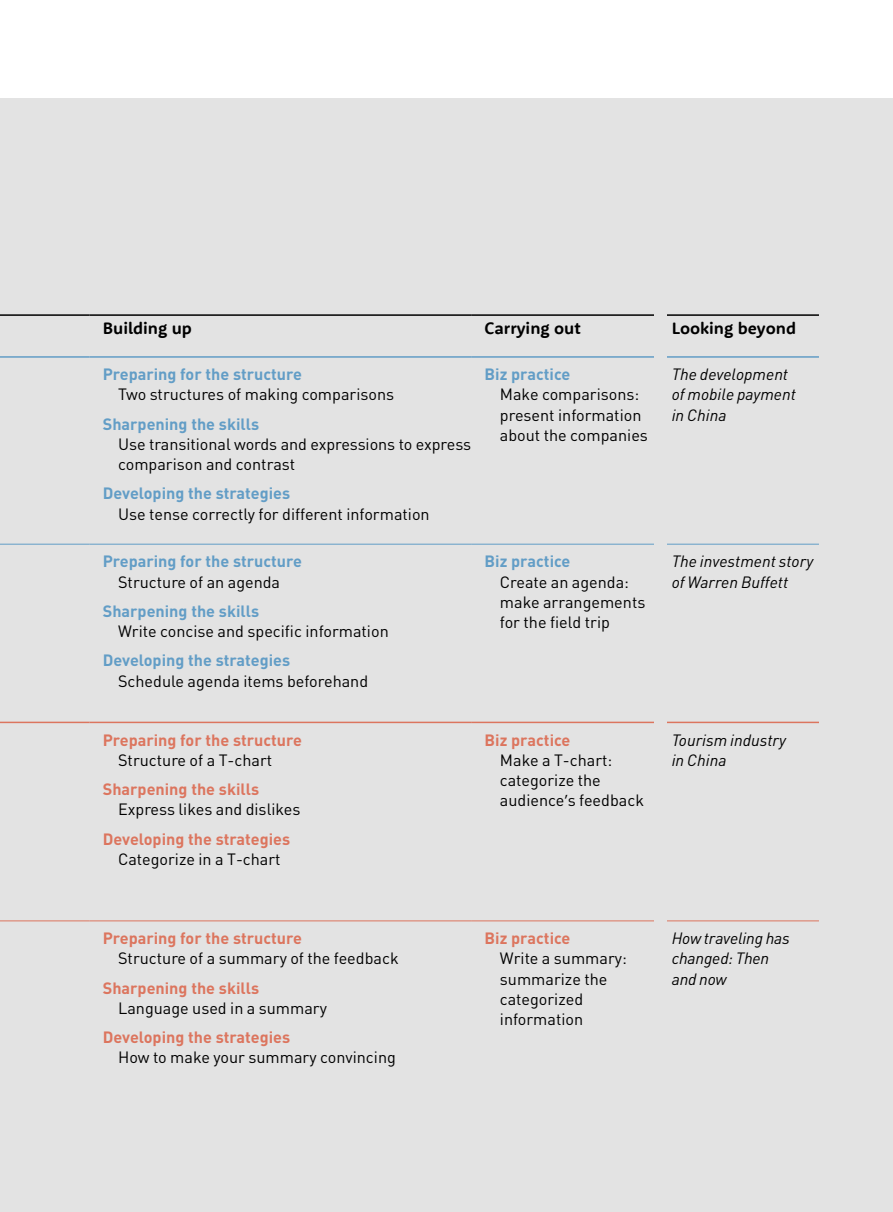
<style>
.page{position:relative;width:893px;height:1212px;background:#fff}
.page>*{position:absolute;margin:0;border:0;box-sizing:border-box;transform-origin:0 0}
.t1{font:700 17.1px "Rooney Sans";color:#000}
.t2{font:16.2px/20.2px "DIN";color:#000}
.t3{font:700 16.2px "DIN";color:#629dc6}
.t4{font:700 16.2px "DIN";color:#dc755e}
.t5{font:italic 16.2px/20.2px "DIN";color:#000}
.s1{font-family:"Myriad"}
</style>
<div class="page">
<div style="left:0;top:90px;width:893px;height:1122px;background:#e3e3e3"></div>
<hr style="left:0;top:544px;width:89px;height:1px;background:#629dc6">
<hr style="left:89px;top:544px;width:382px;height:1px;background:#629dc6">
<hr style="left:471px;top:544px;width:187px;height:1px;background:#629dc6">
<hr style="left:658px;top:544px;width:161px;height:1px;background:#629dc6">
<hr style="left:0;top:920px;width:89px;height:1px;background:#dc755e">
<hr style="left:89px;top:920px;width:382px;height:1px;background:#dc755e">
<hr style="left:471px;top:920px;width:187px;height:1px;background:#dc755e">
<hr style="left:658px;top:920px;width:161px;height:1px;background:#dc755e">
<hr style="left:0;top:356px;width:89px;height:2px;background:#629dc6">
<hr style="left:89px;top:356px;width:382px;height:2px;background:#629dc6">
<hr style="left:471px;top:356px;width:187px;height:2px;background:#629dc6">
<hr style="left:658px;top:356px;width:161px;height:2px;background:#629dc6">
<hr style="left:0;top:722px;width:89px;height:1px;background:#dc755e">
<hr style="left:89px;top:722px;width:382px;height:1px;background:#dc755e">
<hr style="left:471px;top:722px;width:187px;height:1px;background:#dc755e">
<hr style="left:658px;top:722px;width:161px;height:1px;background:#dc755e">
<hr style="left:0;top:314px;width:89px;height:2px;background:#000">
<hr style="left:89px;top:314px;width:382px;height:2px;background:#000">
<hr style="left:471px;top:314px;width:187px;height:2px;background:#000">
<hr style="left:658px;top:314px;width:161px;height:2px;background:#000">
<div style="left:654px;top:244px;width:13px;height:947px;background:#e3e3e3"></div>
<div style="left:0;top:0;width:893px;height:98px;background:#fff"></div>
<p class="t1" style="left:103px;top:317px;width:91px">Building up</p>
<p class="t1" style="left:485px;top:317px;width:98px">Carrying out</p>
<p class="t1" style="left:672px;top:317px;width:126px">Looking beyond</p>
<p class="t3" style="left:103px;top:364px;width:201px">Preparing for the structure</p>
<p class="t2" style="left:118px;top:384px;width:278px">Two structures of making comparisons</p>
<p class="t3" style="left:103px;top:413px;width:158px">Sharpening the skills</p>
<p class="t2" style="left:118px;top:434px;width:355px">Use transitional words and expressions to express comparison and contrast</p>
<p class="t3" style="left:103px;top:483px;width:189px">Developing the strategies</p>
<p class="t2" style="left:118px;top:503px;width:313px">Use tense correctly for different information</p>
<p class="t3" style="left:485px;top:364px;width:87px">Biz practice</p>
<p class="t2" style="left:500px;top:384px;width:150px">Make comparisons: present information about the companies</p>
<p class="t5" style="left:672px;top:364px;width:126px">The development of mobile payment in China</p>
<p class="t3" style="left:103px;top:551px;width:201px">Preparing for the structure</p>
<p class="t2" style="left:118px;top:571px;width:164px">Structure of an agenda</p>
<p class="t3" style="left:103px;top:600px;width:158px">Sharpening the skills</p>
<p class="t2" style="left:118px;top:621px;width:272px">Write concise and specific information</p>
<p class="t3" style="left:103px;top:650px;width:189px">Developing the strategies</p>
<p class="t2" style="left:118px;top:670px;width:252px">Schedule agenda items beforehand</p>
<p class="t4" style="left:103px;top:729px;width:201px">Preparing for the structure</p>
<p class="t2" style="left:118px;top:750px;width:156px">Structure of a T-chart</p>
<p class="t4" style="left:103px;top:779px;width:158px">Sharpening the skills</p>
<p class="t2" style="left:118px;top:799px;width:184px">Express likes and dislikes</p>
<p class="t4" style="left:103px;top:828px;width:189px">Developing the strategies</p>
<p class="t2" style="left:118px;top:849px;width:164px">Categorize in a T-chart</p>
<p class="t4" style="left:103px;top:928px;width:201px">Preparing for the structure</p>
<p class="t2" style="left:118px;top:948px;width:282px">Structure of a summary of the feedback</p>
<p class="t4" style="left:103px;top:977px;width:158px">Sharpening the skills</p>
<p class="t2" style="left:118px;top:997px;width:210px">Language used in a summary</p>
<p class="t4" style="left:103px;top:1027px;width:189px">Developing the strategies</p>
<p class="t2" style="left:118px;top:1047px;width:279px">How to make your summary convincing</p>
<p class="t3" style="left:485px;top:551px;width:87px">Biz practice</p>
<p class="t2" style="left:500px;top:571px;width:147px">Create an agenda: make arrangements for the field trip</p>
<p class="t5" style="left:672px;top:551px;width:143px">The investment story of Warren Buffett</p>
<p class="t4" style="left:485px;top:729px;width:87px">Biz practice</p>
<p class="t2" style="left:500px;top:750px;width:146px">Make a T-chart: categorize the audience<span class="s1">’</span>s feedback</p>
<p class="t5" style="left:672px;top:729px;width:116px">Tourism industry in China</p>
<p class="t4" style="left:485px;top:928px;width:87px">Biz practice</p>
<p class="t2" style="left:500px;top:948px;width:128px">Write a summary: summarize the categorized information</p>
<p class="t5" style="left:672px;top:928px;width:120px">How traveling has changed: Then and now</p>
</div>
